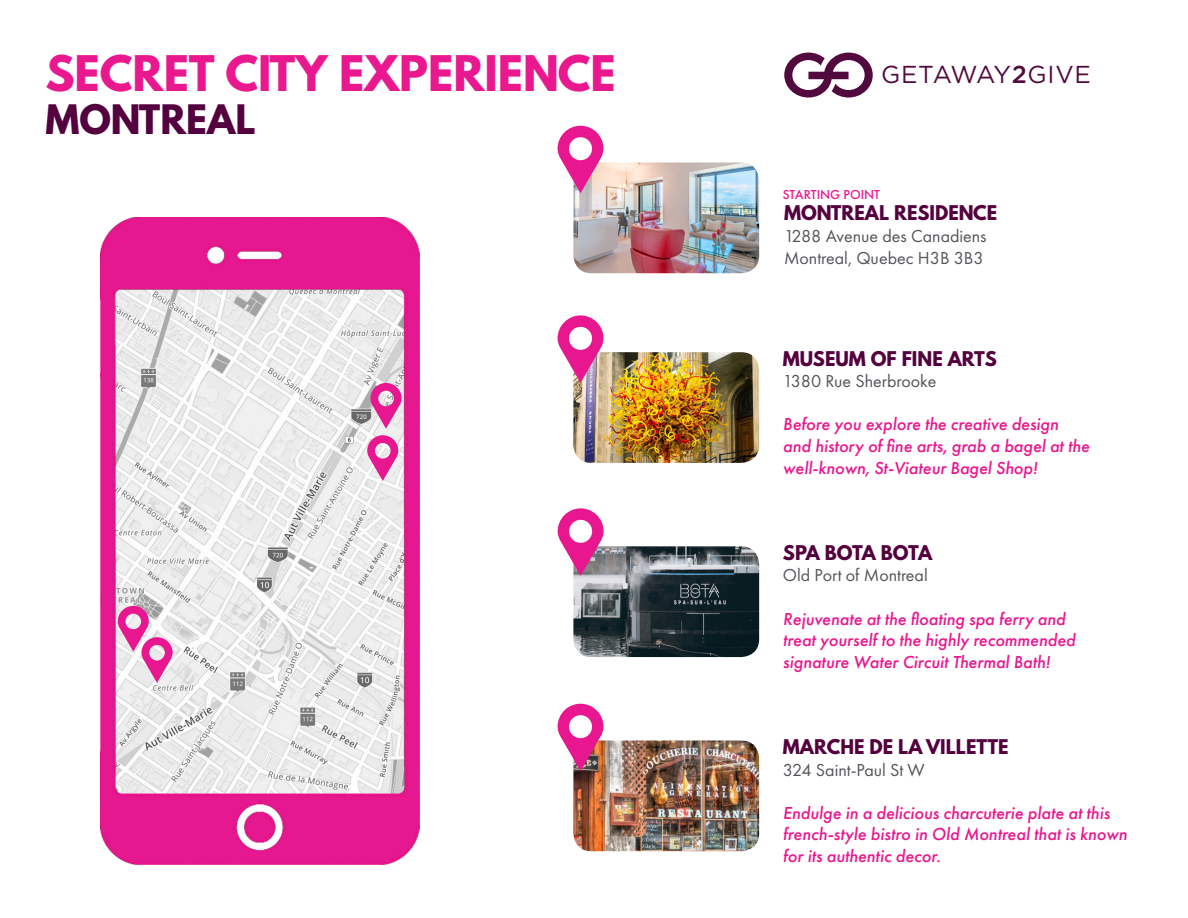
<style>
.page{position:relative;width:1188px;height:918px;background:#fff}
.page>*{position:absolute;margin:0;border:0;box-sizing:border-box;transform-origin:0 0}
.t1{font:700 43.5px "League Spartan";color:#e9188e}
.t2{font:700 36px "League Spartan";color:#54003e}
.t3{font:24.45px "Gotham";letter-spacing:.03em;color:#52093e}
.t4{font:italic 500 18px/21.6px "Futura PT";color:#e9188e}
.t5{font:18px "Futura PT";color:#54555a}
.t6{font:700 18px "League Spartan";color:#54003e}
.t7{font:700 18px "League Spartan";letter-spacing:-.03em;color:#54003e}
.t8{font:500 13.5px "Futura PT";color:#e9188e}
.s1{font-weight:500}
</style>
<div class="page">
<img style="left:101px;top:218px;width:319px;height:647px">
<img style="left:573px;top:546px;width:186px;height:111px">
<img style="left:573px;top:740px;width:186px;height:111px">
<img style="left:573px;top:352px;width:186px;height:111px">
<svg style="left:558px;top:315px;width:45px;height:68px"></svg>
<svg style="left:370px;top:383px;width:32px;height:46px"></svg>
<svg style="left:367px;top:435px;width:31px;height:46px"></svg>
<svg style="left:118px;top:606px;width:55px;height:77px"></svg>
<svg style="left:558px;top:508px;width:46px;height:68px"></svg>
<svg style="left:558px;top:704px;width:45px;height:67px"></svg>
<img style="left:573px;top:163px;width:186px;height:110px">
<svg style="left:558px;top:126px;width:45px;height:67px"></svg>
<svg style="left:784px;top:53px;width:89px;height:45px"></svg>
<p class="t1" style="left:45px;top:40px;width:572px">SECRET CITY EXPERIENCE</p>
<p class="t2" style="left:45px;top:92px;width:212px">MONTREAL</p>
<p class="t3" style="left:881px;top:59px;width:211px">GETAWAY<span class="s1">2</span>GIVE</p>
<p class="t8" style="left:783px;top:186px;width:99px">STARTING POINT</p>
<p class="t6" style="left:784px;top:199px;width:215px">MONTREAL RESIDENCE</p>
<p class="t5" style="left:784px;top:225px;width:204px">1288 Avenue des Canadiens</p>
<p class="t5" style="left:784px;top:247px;width:201px">Montreal, Quebec H3B 3B3</p>
<p class="t6" style="left:783px;top:344px;width:215px">MUSEUM OF FINE ARTS</p>
<p class="t5" style="left:783px;top:371px;width:155px">1380 Rue Sherbrooke</p>
<p class="t4" style="left:783px;top:414px;width:308px">Before you explore the creative design and history of fine arts, grab a bagel at the well-known, St-Viateur Bagel Shop!</p>
<p class="t7" style="left:783px;top:538px;width:151px">SPA BOTA BOTA</p>
<p class="t5" style="left:783px;top:565px;width:146px">Old Port of Montreal</p>
<p class="t4" style="left:783px;top:608px;width:294px">Rejuvenate at the floating spa ferry and treat yourself to the highly recommended signature Water Circuit Thermal Bath!</p>
<p class="t6" style="left:783px;top:733px;width:227px">MARCHE DE LA VILLETTE</p>
<p class="t5" style="left:783px;top:759px;width:143px">324 Saint-Paul St W</p>
<p class="t4" style="left:783px;top:802px;width:346px">Endulge in a delicious charcuterie plate at this french-style bistro in Old Montreal that is known for its authentic decor.</p>
</div>
